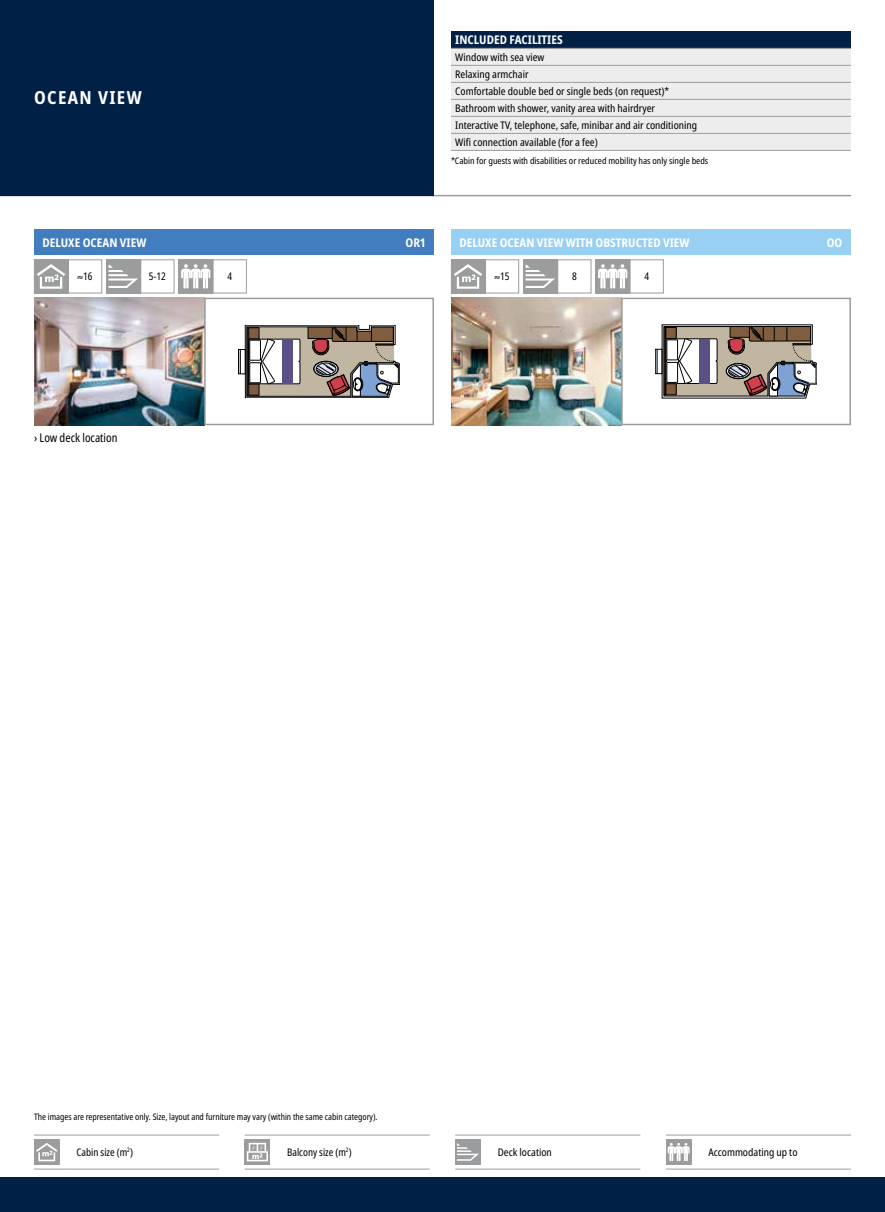
<style>
.page{position:relative;width:885px;height:1212px;background:#fff}
.page>*{position:absolute;margin:0;border:0;box-sizing:border-box;transform-origin:0 0}
.t1{font:700 condensed 18px "Noto Sans";letter-spacing:.075em;color:#fff}
.t2{font:700 condensed 12px "Noto Sans";color:#fff}
.t3{font:condensed 12px "Noto Sans";color:#000;scale:.95 1}
.t4{font:condensed 10.5px/17px "Noto Sans";color:#000}
.t5{font:condensed 10.5px "Noto Sans";color:#000;scale:.95 1}
.t6{font:condensed 9px "Noto Sans";color:#000;scale:.95 1}
.t7{font:condensed 9px "Noto Sans";color:#000}
</style>
<div class="page">
<img style="left:34px;top:298px;width:170px;height:127px">
<div style="left:238px;top:349px;width:7px;height:25px;border:1px solid #000"></div>
<svg style="left:240px;top:325px;width:160px;height:73px"></svg>
<div style="left:204px;top:298px;width:230px;height:127px;border:2px solid #9d9d9c"></div>
<img style="left:451px;top:298px;width:170px;height:127px">
<div style="left:655px;top:349px;width:7px;height:25px;border:1px solid #000"></div>
<svg style="left:656px;top:325px;width:160px;height:73px"></svg>
<div style="left:621px;top:298px;width:229px;height:127px;border:2px solid #9d9d9c"></div>
<div style="left:0;top:1178px;width:884px;height:34px;background:#002046"></div>
<hr style="left:0;top:195px;width:850px;height:1px;background:#9d9d9c">
<div style="left:34px;top:259px;width:34px;height:34px;background:#9b9c9d"></div>
<svg style="left:37px;top:264px;width:28px;height:25px"></svg>
<div style="left:68px;top:259px;width:34px;height:34px;border:1px solid #9d9d9c"></div>
<div style="left:106px;top:259px;width:34px;height:34px;background:#9b9c9d"></div>
<svg style="left:109px;top:265px;width:29px;height:23px"></svg>
<div style="left:140px;top:259px;width:34px;height:34px;border:1px solid #9d9d9c"></div>
<div style="left:451px;top:259px;width:34px;height:34px;background:#9b9c9d"></div>
<svg style="left:454px;top:264px;width:28px;height:25px"></svg>
<div style="left:485px;top:259px;width:34px;height:34px;border:1px solid #9d9d9c"></div>
<div style="left:523px;top:259px;width:34px;height:34px;background:#9b9c9d"></div>
<svg style="left:525px;top:265px;width:30px;height:23px"></svg>
<div style="left:557px;top:259px;width:34px;height:34px;border:1px solid #9d9d9c"></div>
<div style="left:179px;top:259px;width:34px;height:34px;background:#9b9c9d"></div>
<svg style="left:181px;top:264px;width:29px;height:25px"></svg>
<div style="left:595px;top:259px;width:34px;height:34px;background:#9b9c9d"></div>
<svg style="left:598px;top:264px;width:29px;height:25px"></svg>
<div style="left:213px;top:259px;width:34px;height:34px;border:1px solid #9d9d9c"></div>
<div style="left:629px;top:259px;width:34px;height:34px;border:1px solid #9d9d9c"></div>
<div style="left:0;top:0;width:434px;height:196px;background:#002046"></div>
<div style="left:34px;top:230px;width:400px;height:25px;background:#417dbf"></div>
<div style="left:451px;top:230px;width:399px;height:25px;background:#97d0f3"></div>
<div style="left:451px;top:31px;width:399px;height:17px;background:#002046"></div>
<div style="left:451px;top:49px;width:399px;height:101px;background:#ededed"></div>
<hr style="left:451px;top:48px;width:399px;height:1px;background:#9d9d9c">
<hr style="left:451px;top:65px;width:399px;height:1px;background:#9d9d9c">
<hr style="left:451px;top:82px;width:399px;height:1px;background:#9d9d9c">
<hr style="left:451px;top:99px;width:399px;height:1px;background:#9d9d9c">
<hr style="left:451px;top:116px;width:399px;height:1px;background:#9d9d9c">
<hr style="left:451px;top:133px;width:399px;height:1px;background:#9d9d9c">
<hr style="left:451px;top:150px;width:399px;height:1px;background:#9d9d9c">
<hr style="left:34px;top:1135px;width:34px;height:1px;background:#9d9d9c">
<hr style="left:68px;top:1135px;width:151px;height:1px;background:#9d9d9c">
<hr style="left:34px;top:1169px;width:34px;height:1px;background:#9d9d9c">
<hr style="left:68px;top:1169px;width:151px;height:1px;background:#9d9d9c">
<div style="left:34px;top:1139px;width:26px;height:26px;background:#9b9c9d"></div>
<svg style="left:36px;top:1143px;width:21px;height:18px"></svg>
<hr style="left:244px;top:1135px;width:35px;height:1px;background:#9d9d9c">
<hr style="left:279px;top:1135px;width:150px;height:1px;background:#9d9d9c">
<hr style="left:244px;top:1169px;width:35px;height:1px;background:#9d9d9c">
<hr style="left:279px;top:1169px;width:150px;height:1px;background:#9d9d9c">
<svg style="left:244px;top:1139px;width:26px;height:26px"></svg>
<svg style="left:247px;top:1143px;width:21px;height:18px"></svg>
<hr style="left:455px;top:1135px;width:34px;height:1px;background:#9d9d9c">
<hr style="left:489px;top:1135px;width:151px;height:1px;background:#9d9d9c">
<hr style="left:455px;top:1169px;width:34px;height:1px;background:#9d9d9c">
<hr style="left:489px;top:1169px;width:151px;height:1px;background:#9d9d9c">
<div style="left:455px;top:1139px;width:25px;height:26px;background:#9b9c9d"></div>
<svg style="left:457px;top:1143px;width:22px;height:18px"></svg>
<hr style="left:665px;top:1135px;width:34px;height:1px;background:#9d9d9c">
<hr style="left:699px;top:1135px;width:151px;height:1px;background:#9d9d9c">
<hr style="left:665px;top:1169px;width:34px;height:1px;background:#9d9d9c">
<hr style="left:699px;top:1169px;width:151px;height:1px;background:#9d9d9c">
<div style="left:665px;top:1139px;width:26px;height:26px;background:#9b9c9d"></div>
<svg style="left:667px;top:1143px;width:22px;height:18px"></svg>
<h1 class="t1" style="left:34px;top:90px;width:109px">OCEAN VIEW</h1>
<p class="t2" style="left:455px;top:35px;width:109px">INCLUDED FACILITIES</p>
<p class="t4" style="left:455px;top:49px;width:243px">Window with sea view<br>Relaxing armchair<br>Comfortable double bed or single beds (on request)* Bathroom with shower, vanity area with hairdryer Interactive TV, telephone, safe, minibar and air conditioning Wifi connection available (for a fee)</p>
<p class="t7" style="left:451px;top:156px;width:259px">*Cabin for guests with disabilities or reduced mobility has only single beds</p>
<p class="t2" style="left:43px;top:234px;width:105px">DELUXE OCEAN VIEW</p>
<p class="t2" style="left:405px;top:234px;width:21px">OR1</p>
<p class="t2" style="left:459px;top:237px;width:231px">DELUXE OCEAN VIEW WITH OBSTRUCTED VIEW</p>
<p class="t2" style="left:826px;top:237px;width:17px">OO</p>
<p class="t5" style="left:78px;top:271px;width:17px">≈16</p>
<p class="t5" style="left:149px;top:271px;width:19px">5-12</p>
<p class="t5" style="left:227px;top:271px;width:6px">4</p>
<p class="t5" style="left:494px;top:271px;width:17px">≈15</p>
<p class="t5" style="left:572px;top:271px;width:6px">8</p>
<p class="t5" style="left:644px;top:271px;width:6px">4</p>
<p class="t3" style="left:34px;top:432px;width:89px">› Low deck location</p>
<p class="t6" style="left:34px;top:1112px;width:363px">The images are representative only. Size, layout and furniture may vary (within the same cabin category).</p>
<p class="t5" style="left:77px;top:1147px;width:61px">Cabin size (m<sup>2</sup>)</p>
<p class="t5" style="left:287px;top:1147px;width:69px">Balcony size (m<sup>2</sup>)</p>
<p class="t4" style="left:497px;top:1144px;width:56px">Deck location</p>
<p class="t4" style="left:708px;top:1144px;width:91px">Accommodating up to</p>
</div>
